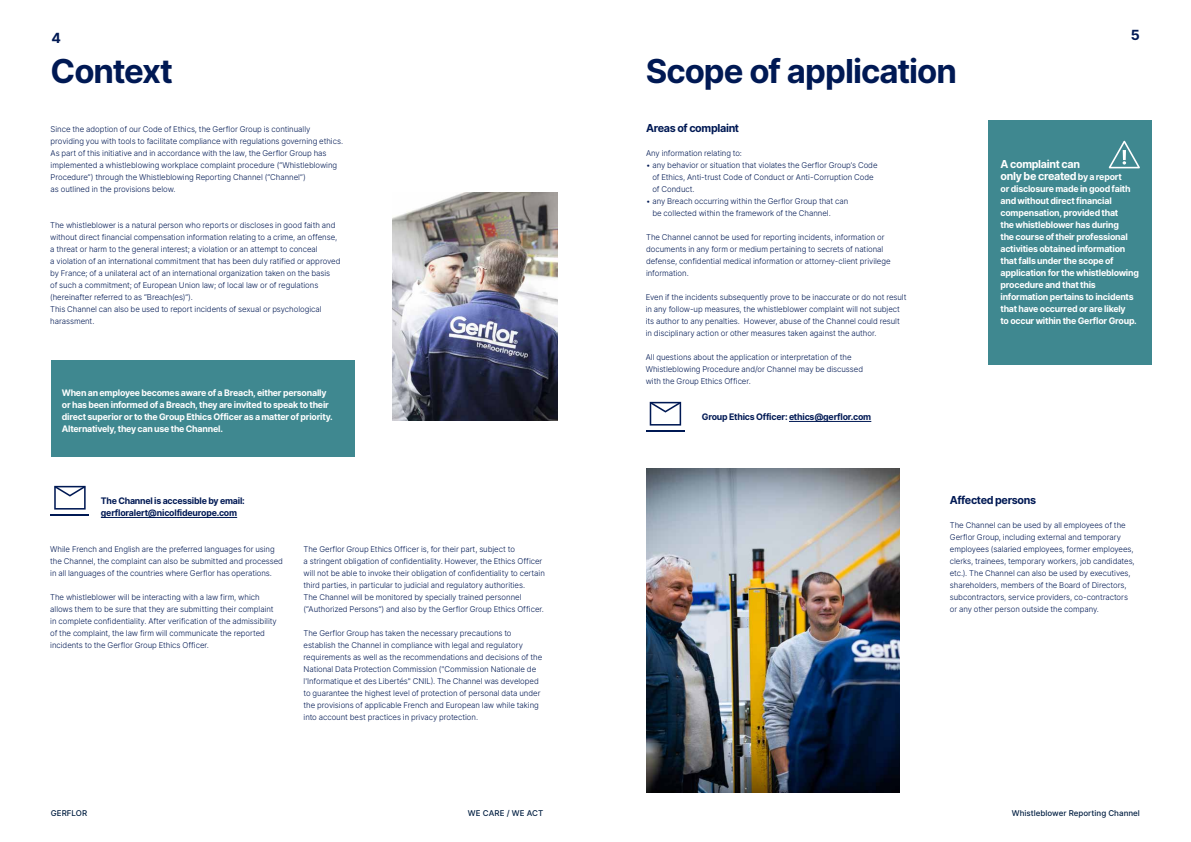
<style>
.page{position:relative;width:1191px;height:842px;background:#fff}
.page>*{position:absolute;margin:0;border:0;box-sizing:border-box;transform-origin:0 0}
.t1{font:700 33px "Inter";letter-spacing:-.03em;color:#001954}
.t2{font:700 14px "Inter";color:#001954}
.t3{font:700 11px/12px "Inter";letter-spacing:-.03em;color:#fff}
.t4{font:700 11px "Inter";letter-spacing:-.035em;color:#001954}
.t5{font:700 9px/12px "Inter";letter-spacing:-.025em;color:#fff}
.t6{font:700 9px/12px "Inter";letter-spacing:-.02em;color:#001954}
.t7{font:300 8px/12px "Inter";letter-spacing:-.005em;color:#001954}
.t8{font:500 8px "Inter";color:#001e41}
.s1{font-size:9px}
</style>
<div class="page">
<div style="left:51px;top:360px;width:303px;height:96px;background:#3f8890"></div>
<div style="left:988px;top:120px;width:164px;height:244px;background:#3f8890"></div>
<hr style="left:101px;top:517px;width:136px;height:1px;background:#001954">
<hr style="left:789px;top:421px;width:82px;height:1px;background:#001954">
<hr style="left:51px;top:514px;width:38px;height:2px;background:#001954">
<svg style="left:54px;top:486px;width:32px;height:24px"></svg>
<hr style="left:646px;top:430px;width:38px;height:2px;background:#001954">
<svg style="left:649px;top:402px;width:32px;height:24px"></svg>
<img style="left:393px;top:192px;width:164px;height:228px">
<img style="left:646px;top:468px;width:253px;height:324px">
<svg style="left:1108px;top:140px;width:32px;height:29px"></svg>
<h2 class="t2" style="left:51px;top:27px;width:11px">4</h2>
<h2 class="t2" style="left:1131px;top:25px;width:11px">5</h2>
<h1 class="t1" style="left:51px;top:47px;width:124px">Context</h1>
<h1 class="t1" style="left:646px;top:47px;width:313px">Scope of application</h1>
<h3 class="t4" style="left:646px;top:120px;width:94px">Areas of complaint</h3>
<p class="t7" style="left:646px;top:147px;width:97px">Any information relating to:</p>
<p class="t7" style="left:652px;top:159px;width:227px;text-indent:-6px">• any behavior or situation that violates the Gerflor Group’s Code of Ethics, Anti-trust Code of Conduct or Anti-Corruption Code of Conduct.</p>
<p class="t7" style="left:652px;top:195px;width:197px;text-indent:-6px">• any Breach occurring within the Gerflor Group that can be collected within the framework of the Channel.</p>
<p class="t7" style="left:646px;top:231px;width:246px">The Channel cannot be used for reporting incidents, information or documents in any form or medium pertaining to secrets of national defense, confidential medical information or attorney-client privilege information.</p>
<p class="t7" style="left:51px;top:123px;width:294px">Since the adoption of our Code of Ethics, the Gerflor Group is continually providing you with tools to facilitate compliance with regulations governing ethics.<br>As part of this initiative and in accordance with the law, the Gerflor Group has implemented a whistleblowing workplace complaint procedure (“Whistleblowing Procedure”) through the Whistleblowing Reporting Channel (“Channel”)<br>as outlined in the provisions below.</p>
<h3 class="t3" style="left:1000px;top:158px;width:123px">A complaint can<br>only be created <span class="s1">by a report</span></h3>
<p class="t5" style="left:1000px;top:183px;width:140px">or disclosure made in good faith and without direct financial compensation, provided that<br>the whistleblower has during<br>the course of their professional activities obtained information that falls under the scope of application for the whistleblowing procedure and that this information pertains to incidents that have occurred or are likely<br>to occur within the Gerflor Group.</p>
<p class="t7" style="left:50px;top:219px;width:292px">The whistleblower is a natural person who reports or discloses in good faith and without direct financial compensation information relating to a crime, an offense, a threat or harm to the general interest; a violation or an attempt to conceal<br>a violation of an international commitment that has been duly ratified or approved by France; of a unilateral act of an international organization taken on the basis<br>of such a commitment; of European Union law; of local law or of regulations (hereinafter referred to as “Breach(es)”).<br>This Channel can also be used to report incidents of sexual or psychological harassment.</p>
<p class="t7" style="left:645px;top:291px;width:262px">Even if the incidents subsequently prove to be inaccurate or do not result in any follow-up measures, the whistleblower complaint will not subject its author to any penalties. However, abuse of the Channel could result in disciplinary action or other measures taken against the author.</p>
<p class="t7" style="left:646px;top:351px;width:219px">All questions about the application or interpretation of the<br>Whistleblowing Procedure and/or Channel may be discussed with the Group Ethics Officer.</p>
<p class="t5" style="left:62px;top:387px;width:272px">When an employee becomes aware of a Breach, either personally or has been informed of a Breach, they are invited to speak to their direct superior or to the Group Ethics Officer as a matter of priority.<br>Alternatively, they can use the Channel.</p>
<p class="t6" style="left:101px;top:495px;width:145px">The Channel is accessible by email: gerfloralert@nicolfideurope.com</p>
<p class="t7" style="left:50px;top:543px;width:234px">While French and English are the preferred languages for using the Channel, the complaint can also be submitted and processed in all languages of the countries where Gerflor has operations.</p>
<p class="t7" style="left:50px;top:591px;width:228px">The whistleblower will be interacting with a law firm, which allows them to be sure that they are submitting their complaint in complete confidentiality. After verification of the admissibility of the complaint, the law firm will communicate the reported incidents to the Gerflor Group Ethics Officer.</p>
<p class="t7" style="left:303px;top:543px;width:243px">The Gerflor Group Ethics Officer is, for their part, subject to<br>a stringent obligation of confidentiality. However, the Ethics Officer will not be able to invoke their obligation of confidentiality to certain third parties, in particular to judicial and regulatory authorities.<br>The Channel will be monitored by specially trained personnel (“Authorized Persons”) and also by the Gerflor Group Ethics Officer.</p>
<p class="t7" style="left:303px;top:627px;width:240px">The Gerflor Group has taken the necessary precautions to establish the Channel in compliance with legal and regulatory requirements as well as the recommendations and decisions of the National Data Protection Commission ("Commission Nationale de l'Informatique et des Libertés" CNIL). The Channel was developed to guarantee the highest level of protection of personal data under the provisions of applicable French and European law while taking into account best practices in privacy protection.</p>
<p class="t6" style="left:702px;top:411px;width:171px">Group Ethics Officer: ethics@gerflor.com</p>
<h3 class="t4" style="left:950px;top:492px;width:88px">Affected persons</h3>
<p class="t7" style="left:950px;top:519px;width:186px">The Channel can be used by all employees of the Gerflor Group, including external and temporary employees (salaried employees, former employees, clerks, trainees, temporary workers, job candidates, etc.). The Channel can also be used by executives, shareholders, members of the Board of Directors, subcontractors, service providers, co-contractors or any other person outside the company.</p>
<p class="t8" style="left:51px;top:807px;width:38px">GERFLOR</p>
<p class="t8" style="left:468px;top:807px;width:77px">WE CARE / WE ACT</p>
<p class="t8" style="left:1011px;top:807px;width:130px">Whistleblower Reporting Channel</p>
</div>
